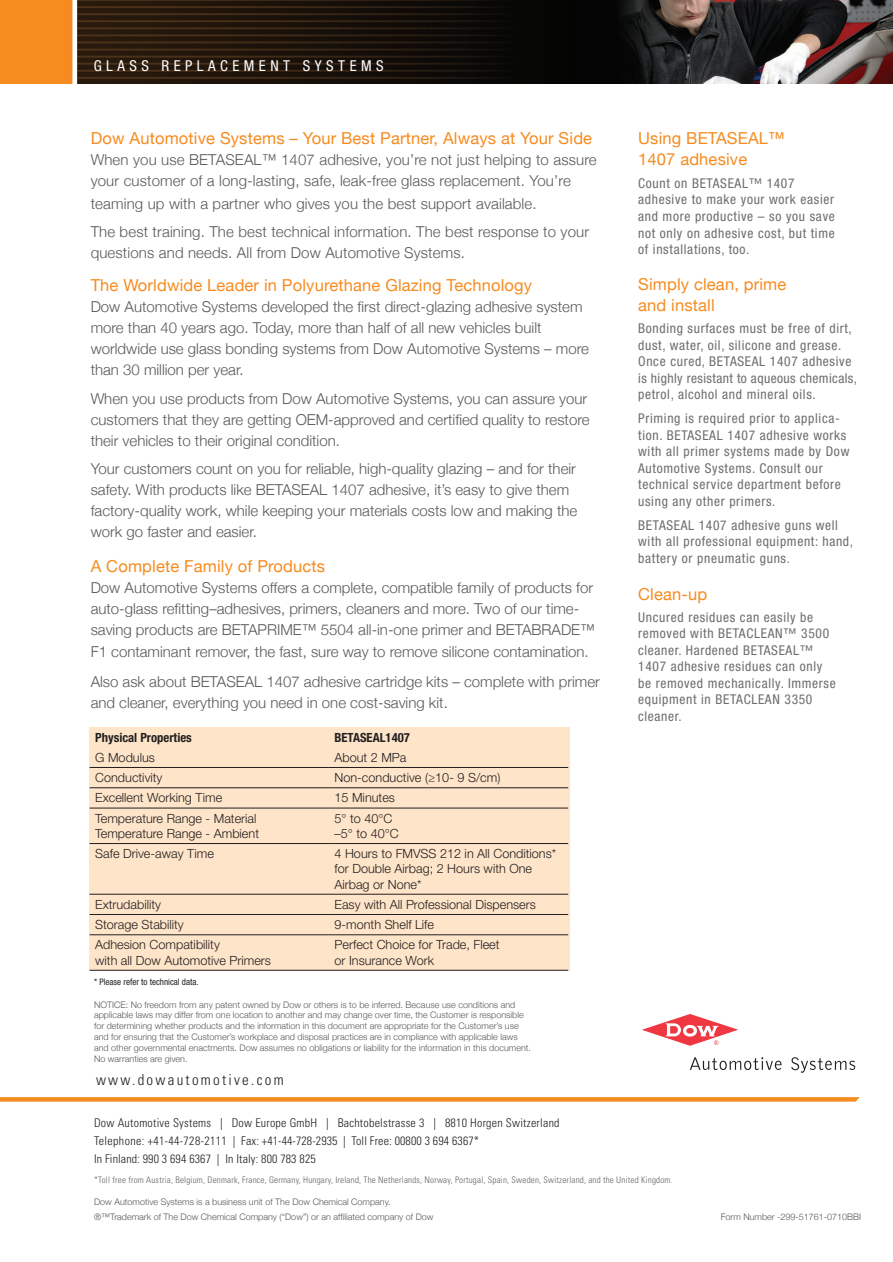
<style>
.page{position:relative;width:893px;height:1262px;background:#fff}
.page>*{position:absolute;margin:0;border:0;box-sizing:border-box;transform-origin:0 0}
.t1{font:16.5px/21px "Helvetica Neue";letter-spacing:.01em;color:#f68b1f}
.t2{font:300 15px/21px "Helvetica Neue";color:#57585a}
.t3{font:condensed 15px "Helvetica Neue";letter-spacing:.3em;color:#fff}
.t4{font:300 condensed 15px "Univers LT Std";letter-spacing:.15em;color:#231f20}
.t5{font:condensed 13.5px/16.5px "Helvetica Neue LT Std";letter-spacing:.05em;color:#6c6d70}
.t6{font:300 12.6px/15.1px "Helvetica Neue LT Std";color:#231f20}
.t7{font:700 condensed 12.6px "Helvetica Neue LT Std";color:#231f20}
.t8{font:300 condensed 12px/18px "Univers LT Std";letter-spacing:.02em;color:#231f20}
.t9{font:300 9px/10.8px "Helvetica Neue";color:#57585a}
.t10{font:300 condensed 9px "Univers LT Std";letter-spacing:.02em;color:#636366}
.t11{font:condensed 9px "Helvetica Neue LT Std";color:#231f20}
</style>
<div class="page">
<div style="left:90px;top:727px;width:479px;height:243px;background:#fee4c9"></div>
<img style="left:0;top:0;width:893px;height:84px">
<svg style="left:642px;top:1014px;width:96px;height:31px"></svg>
<svg style="left:690px;top:1057px;width:91px;height:12px"></svg>
<svg style="left:791px;top:1057px;width:64px;height:15px"></svg>
<svg style="left:0;top:1097px;width:859px;height:4px;background:#f68e26"></svg>
<hr style="left:90px;top:767px;width:239px;height:1px;background:#231f20">
<hr style="left:329px;top:767px;width:239px;height:1px;background:#231f20">
<hr style="left:90px;top:787px;width:239px;height:1px;background:#231f20">
<hr style="left:329px;top:787px;width:239px;height:1px;background:#231f20">
<hr style="left:90px;top:807px;width:239px;height:1px;background:#231f20">
<hr style="left:329px;top:807px;width:239px;height:1px;background:#231f20">
<hr style="left:90px;top:843px;width:239px;height:1px;background:#231f20">
<hr style="left:329px;top:843px;width:239px;height:1px;background:#231f20">
<hr style="left:90px;top:893px;width:239px;height:1px;background:#231f20">
<hr style="left:329px;top:893px;width:239px;height:1px;background:#231f20">
<hr style="left:90px;top:914px;width:239px;height:1px;background:#231f20">
<hr style="left:329px;top:914px;width:239px;height:1px;background:#231f20">
<hr style="left:90px;top:934px;width:239px;height:1px;background:#231f20">
<hr style="left:329px;top:934px;width:239px;height:1px;background:#231f20">
<hr style="left:90px;top:969px;width:239px;height:1px;background:#231f20">
<hr style="left:329px;top:969px;width:239px;height:1px;background:#231f20">
<p class="t3" style="left:94px;top:57px;width:291px">GLASS REPLACEMENT SYSTEMS</p>
<p class="t1" style="left:91px;top:127px;width:503px">Dow Automotive Systems – Your Best Partner, Always at Your Side</p>
<p class="t2" style="left:91px;top:149px;width:507px">When you use BETASEAL™ 1407 adhesive, you’re not just helping to assure your customer of a long-lasting, safe, leak-free glass replacement. You’re</p>
<p class="t2" style="left:91px;top:189px;width:500px;line-height:28.5px">teaming up with a partner who gives you the best support available.<br>The best training. The best technical information. The best response to your</p>
<p class="t2" style="left:91px;top:242px;width:376px">questions and needs. All from Dow Automotive Systems.</p>
<p class="t1" style="left:91px;top:274px;width:443px">The Worldwide Leader in Polyurethane Glazing Technology</p>
<p class="t2" style="left:91px;top:296px;width:500px">Dow Automotive Systems developed the first direct-glazing adhesive system more than 40 years ago. Today, more than half of all new vehicles built worldwide use glass bonding systems from Dow Automotive Systems – more than 30 million per year.</p>
<p class="t2" style="left:91px;top:387px;width:500px">When you use products from Dow Automotive Systems, you can assure your customers that they are getting OEM-approved and certified quality to restore their vehicles to their original condition.</p>
<p class="t2" style="left:91px;top:458px;width:488px">Your customers count on you for reliable, high-quality glazing – and for their safety. With products like BETASEAL 1407 adhesive, it’s easy to give them factory-quality work, while keeping your materials costs low and making the work go faster and easier.</p>
<p class="t1" style="left:91px;top:555px;width:236px">A Complete Family of Products</p>
<p class="t2" style="left:91px;top:576px;width:506px">Dow Automotive Systems offers a complete, compatible family of products for auto-glass refitting–adhesives, primers, cleaners and more. Two of our time&shy;saving products are BETAPRIME™ 5504 all-in-one primer and BETABRADE™</p>
<p class="t2" style="left:91px;top:636px;width:511px;line-height:30px">F1 contaminant remover, the fast, sure way to remove silicone contamination.<br>Also ask about BETASEAL 1407 adhesive cartridge kits – complete with primer</p>
<p class="t2" style="left:91px;top:692px;width:359px">and cleaner, everything you need in one cost-saving kit.</p>
<p class="t7" style="left:95px;top:729px;width:98px">Physical Properties</p>
<p class="t7" style="left:334px;top:729px;width:77px">BETASEAL1407</p>
<p class="t6" style="left:95px;top:749px;width:61px">G Modulus</p>
<p class="t6" style="left:334px;top:749px;width:73px">About 2 MPa</p>
<p class="t6" style="left:95px;top:769px;width:69px">Conductivity</p>
<p class="t6" style="left:334px;top:769px;width:167px">Non-conductive (≥10- 9 S/cm)</p>
<p class="t6" style="left:95px;top:790px;width:129px">Excellent Working Time</p>
<p class="t6" style="left:334px;top:790px;width:62px">15 Minutes</p>
<p class="t6" style="left:95px;top:810px;width:165px">Temperature Range - Material<br>Temperature Range - Ambient</p>
<p class="t6" style="left:334px;top:810px;width:66px">5° to 40°C –5° to 40°C</p>
<p class="t6" style="left:95px;top:845px;width:120px">Safe Drive-away Time</p>
<p class="t6" style="left:334px;top:845px;width:223px">4 Hours to FMVSS 212 in All Conditions* for Double Airbag; 2 Hours with One<br>Airbag or None*</p>
<p class="t6" style="left:95px;top:896px;width:67px">Extrudability</p>
<p class="t6" style="left:334px;top:896px;width:203px">Easy with All Professional Dispensers</p>
<p class="t6" style="left:95px;top:916px;width:90px">Storage Stability</p>
<p class="t6" style="left:334px;top:916px;width:101px">9-month Shelf Life</p>
<p class="t6" style="left:95px;top:937px;width:177px">Adhesion Compatibility<br>with all Dow Automotive Primers</p>
<p class="t6" style="left:334px;top:937px;width:167px">Perfect Choice for Trade, Fleet or Insurance Work</p>
<p class="t11" style="left:94px;top:976px;width:106px">* Please refer to technical data.</p>
<p class="t9" style="left:94px;top:998px;width:438px">NOTICE: No freedom from any patent owned by Dow or others is to be inferred. Because use conditions and applicable laws may differ from one location to another and may change over time, the Customer is responsible for determining whether products and the information in this document are appropriate for the Customer’s use and for ensuring that the Customer’s workplace and disposal practices are in compliance with applicable laws and other governmental enactments. Dow assumes no obligations or liability for the information in this document.<br>No warranties are given.</p>
<p class="t4" style="left:96px;top:1071px;width:189px">www.dowautomotive.com</p>
<p class="t8" style="left:94px;top:1113px;width:467px">Dow Automotive Systems | Dow Europe GmbH | Bachtobelstrasse 3 | 8810 Horgen Switzerland<br>Telephone: +41-44-728-2111 | Fax: +41-44-728-2935 | Toll Free: 00800 3 694 6367*<br>In Finland: 990 3 694 6367 | In Italy: 800 783 825</p>
<p class="t1" style="left:638px;top:127px;width:148px">Using BETASEAL™<br>1407 adhesive</p>
<p class="t5" style="left:638px;top:175px;width:198px">Count on BETASEAL™ 1407 adhesive to make your work easier and more productive – so you save not only on adhesive cost, but time of installations, too.</p>
<p class="t1" style="left:638px;top:273px;width:150px">Simply clean, prime and install</p>
<p class="t5" style="left:638px;top:320px;width:220px">Bonding surfaces must be free of dirt, dust, water, oil, silicone and grease.<br>Once cured, BETASEAL 1407 adhesive is highly resistant to aqueous chemicals, petrol, alcohol and mineral oils.</p>
<p class="t5" style="left:638px;top:410px;width:213px">Priming is required prior to applica&shy;tion. BETASEAL 1407 adhesive works with all primer systems made by Dow Automotive Systems. Consult our technical service department before using any other primers.</p>
<p class="t5" style="left:638px;top:517px;width:216px">BETASEAL 1407 adhesive guns well with all professional equipment: hand, battery or pneumatic guns.</p>
<p class="t1" style="left:638px;top:584px;width:71px">Clean-up</p>
<p class="t5" style="left:638px;top:608px;width:199px">Uncured residues can easily be removed with BETACLEAN™ 3500 cleaner. Hardened BETASEAL™<br>1407 adhesive residues can only be removed mechanically. Immerse equipment in BETACLEAN 3350 cleaner.</p>
<p class="t10" style="left:94px;top:1174px;width:580px">*Toll free from Austria, Belgium, Denmark, France, Germany, Hungary, Ireland, The Netherlands, Norway, Portugal, Spain, Sweden, Switzerland, and the United Kingdom.</p>
<p class="t9" style="left:94px;top:1196px;width:298px">Dow Automotive Systems is a business unit of The Dow Chemical Company.</p>
<p class="t9" style="left:94px;top:1211px;width:341px">®™Trademark of The Dow Chemical Company (“Dow”) or an affiliated company of Dow</p>
<p class="t9" style="left:720px;top:1211px;width:142px">Form Number -299-51761-0710BBI</p>
</div>
